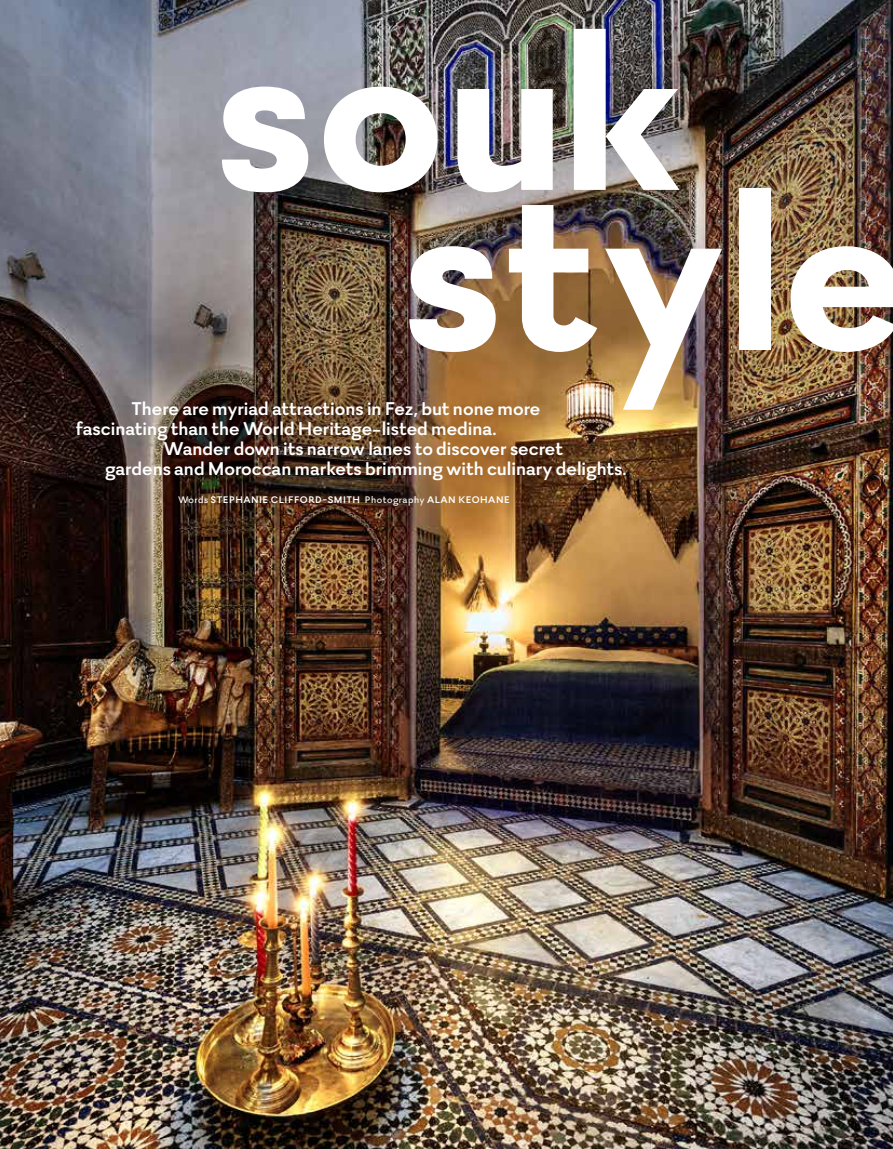
<style>
.page{position:relative;width:893px;height:1149px;background:#fff}
.page>*{position:absolute;margin:0;border:0;box-sizing:border-box;transform-origin:0 0}
.t1{font:800 240.6px "Firme";letter-spacing:.005em;color:#fff}
.t2{font:700 20.25px "Firme";color:#fff}
.t3{font:700 10.5px "Firme";letter-spacing:.045em;color:#fff}
.s1{font-weight:500}
</style>
<div class="page">
<img style="left:0;top:0;width:893px;height:1148px">
<h1 class="t1" style="left:215px;top:-27px;width:467px">souk</h1>
<h1 class="t1" style="left:403px;top:132px;width:509px">style</h1>
<p class="t2" style="left:131px;top:396px;width:411px">There are myriad attractions in Fez, but none more</p>
<p class="t2" style="left:76px;top:416px;width:422px">fascinating than the World Heritage-listed medina.</p>
<p class="t2" style="left:163px;top:437px;width:401px">Wander down its narrow lanes to discover secret</p>
<p class="t2" style="left:105px;top:457px;width:523px">gardens and Moroccan markets brimming with culinary delights.</p>
<p class="t3" style="left:178px;top:494px;width:333px"><span class="s1">Words</span> STEPHANIE CLIFFORD-SMITH <span class="s1">Photography</span> ALAN KEOHANE</p>
</div>
